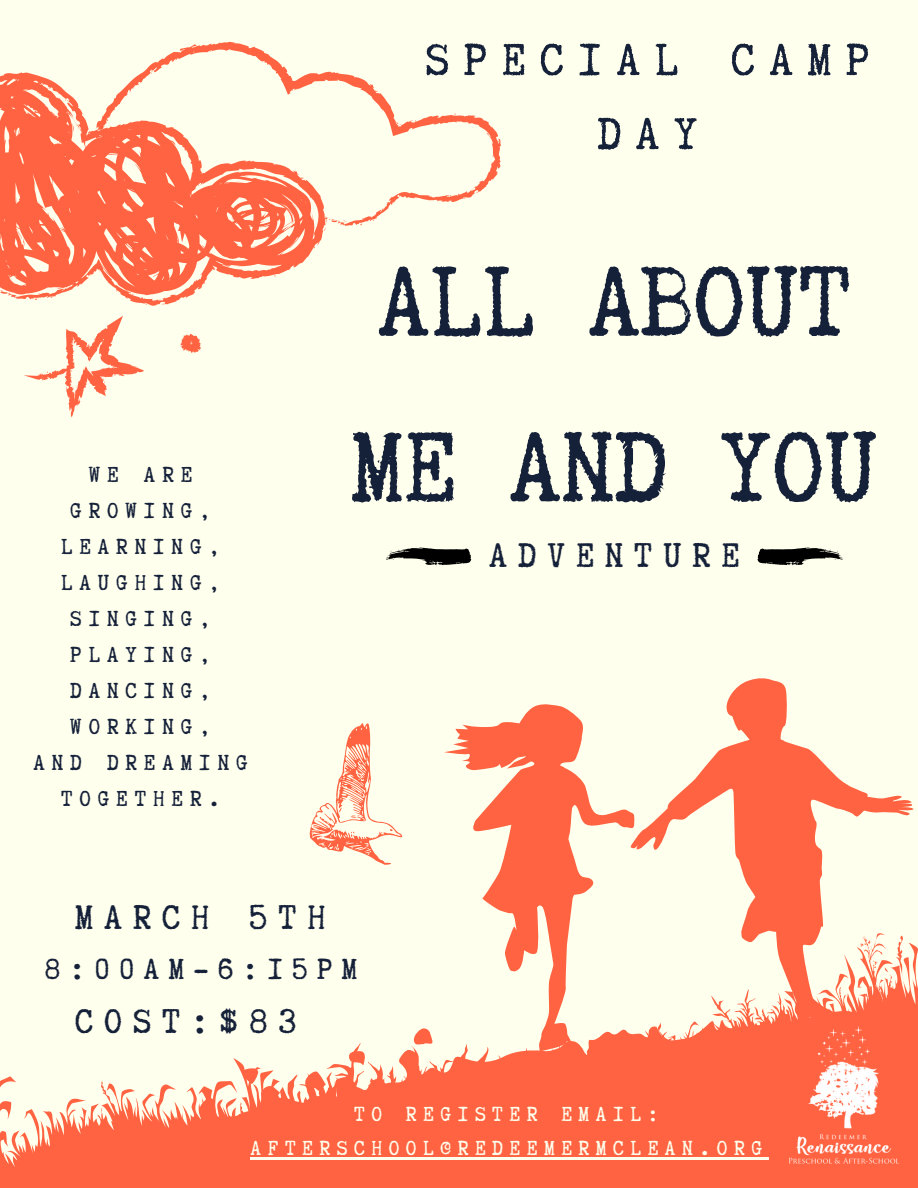
<style>
.page{position:relative;width:918px;height:1188px;background:#feffed}
.page>*{position:absolute;margin:0;border:0;box-sizing:border-box;transform-origin:0 0}
.t1{font:118.5px/165.4px "Truetypewriter Polygl OTT";color:#152039}
.t2{font:53.7px/74.1px "Truetypewriter Polygl OTT";letter-spacing:.27em;color:#152039;text-align:center}
.t3{font:40.8px "Truetypewriter Polygl OTT";letter-spacing:.27em;color:#152039}
.t4{font:34.8px "Truetypewriter Polygl OTT";letter-spacing:.27em;color:#152039}
.t5{font:25.8px/36px "Truetypewriter Polygl OTT";letter-spacing:.27em;color:#152039;text-align:center}
.t6{font:24.3px/33.8px "Truetypewriter Polygl OTT";letter-spacing:.27em;color:#feffed;text-align:center}
</style>
<div class="page">
<svg style="left:0;top:1028px;width:753px;height:160px;fill:#ff6341"></svg>
<svg style="left:0;top:42px;width:501px;height:376px"></svg>
<svg style="left:309px;top:723px;width:94px;height:142px"></svg>
<img style="left:753px;top:1039px;width:165px;height:149px">
<svg style="left:661px;top:678px;width:257px;height:361px"></svg>
<svg style="left:440px;top:704px;width:221px;height:354px"></svg>
<svg style="left:757px;top:547px;width:86px;height:18px"></svg>
<hr style="left:251px;top:1157px;width:518px;height:2px;background:#feffed">
<svg style="left:386px;top:547px;width:85px;height:18px"></svg>
<h3 class="t5" style="left:61px;top:457px;width:160px">WE ARE<br>GROWING,<br>LEARNING,<br>LAUGHING,<br>SINGING,<br>PLAYING,<br>DANCING,<br>WORKING,</h3>
<p class="t5" style="left:33px;top:745px;width:216px">AND DREAMING<br>TOGETHER.</p>
<h1 class="t2" style="left:425px;top:22px;width:446px">SPECIAL CAMP<br>DAY</h1>
<p class="t1" style="left:351px;top:218px;width:528px">ALL ABOUT<br>ME AND YOU</p>
<p class="t3" style="left:489px;top:534px;width:252px">ADVENTURE</p>
<p class="t3" style="left:75px;top:896px;width:252px">MARCH 5TH</p>
<p class="t4" style="left:45px;top:951px;width:314px">8:00AM-6:15PM</p>
<p class="t3" style="left:75px;top:1000px;width:223px">COST:$83</p>
<p class="t6" style="left:251px;top:1097px;width:513px">TO REGISTER EMAIL:<br>AFTERSCHOOL@REDEEMERMCLEAN.ORG</p>
</div>
